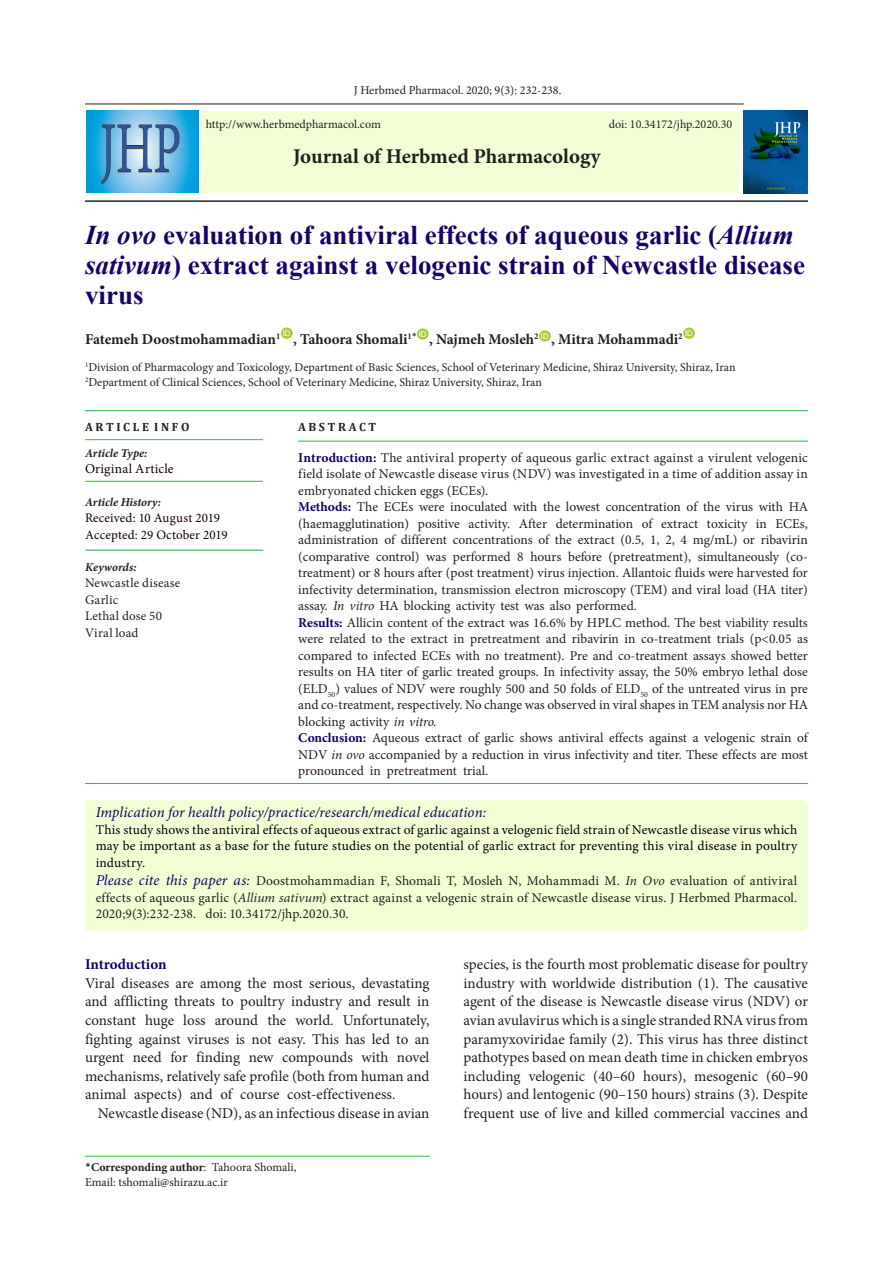
<style>
.page{position:relative;width:893px;height:1263px;background:#fff}
.page>*{position:absolute;margin:0;border:0;box-sizing:border-box;transform-origin:0 0}
.t1{font:700 27px/30px "Times New Roman";color:#190066}
.t2{font:700 21px "Minion Pro";color:#231f20}
.t3{font:15px/18.6px "Minion Pro";color:#231f20;text-align:justify}
.t4{font:700 15px "Minion Pro";color:#231f20}
.abstract{font:italic 15px "Minion Pro";letter-spacing:.005em;color:#190066}
.t5{font:700 15px "Minion Pro";letter-spacing:-.005em;color:#190066}
.abstract-2{font:13.5px/16.5px "Minion Pro";color:#231f20;text-align:justify}
.abstract-3{font:13.5px/16.5px "Minion Pro";letter-spacing:.015em;color:#00000b;text-align:justify}
.t6{font:13.5px "Minion Pro";letter-spacing:.025em;color:#170000}
.t7{font:13.05px "Minion Pro";letter-spacing:.015em;color:#231f20}
.t8{font:13.05px "Minion Pro";letter-spacing:.005em;color:#170000}
.t9{font:12px "Minion Pro";color:#231f20}
.t10{font:700 12px "Minion Pro";color:#231f20}
.t11{font:italic 700 12px "Minion Pro";color:#231f20}
.t12{font:700 12px "Cambria";color:#231f20}
.t13{font:7.8px "Arial";color:#fff}
.s1{font-style:italic}
.s2{font-weight:700;color:#190066}
.s3{font-weight:700;color:#190067}
.s4{font-style:italic;font-size:15px;color:#190066}
.s5{font-family:"Calibri";font-weight:400}
.s6{font-weight:400}
</style>
<div class="page">
<hr style="left:85px;top:104px;width:659px;height:1px;background:#231f20">
<hr style="left:85px;top:200px;width:723px;height:2px;background:#231f20">
<div style="left:201px;top:111px;width:538px;height:81px;background:#f2ffd6"></div>
<div style="left:281px;top:327px;width:12px;height:12px;background:#a6ce39;border-radius:50%"></div>
<div style="left:417px;top:328px;width:12px;height:12px;background:#a6ce39;border-radius:50%"></div>
<div style="left:539px;top:330px;width:12px;height:12px;background:#a6ce39;border-radius:50%"></div>
<div style="left:683px;top:327px;width:12px;height:12px;background:#a6ce39;border-radius:50%"></div>
<hr style="left:85px;top:1156px;width:344px;height:1px;background:#3ab54a">
<div style="left:85px;top:800px;width:723px;height:131px;background:#f2ffd5;border-radius:5px"></div>
<hr style="left:298px;top:441px;width:510px;height:1px;background:#35b44a">
<hr style="left:85px;top:410px;width:723px;height:1px;background:#30ad4a">
<hr style="left:85px;top:783px;width:723px;height:1px;background:#35b44a">
<hr style="left:85px;top:439px;width:178px;height:1px;background:#42b649">
<hr style="left:85px;top:550px;width:178px;height:1px;background:#2c9c47">
<hr style="left:85px;top:481px;width:178px;height:1px;background:#35b44a">
<img style="left:744px;top:111px;width:64px;height:83px">
<img style="left:85px;top:111px;width:114px;height:81px">
<p class="t9" style="left:354px;top:82px;width:209px">J Herbmed Pharmacol. 2020; 9(3): 232-238.</p>
<p class="t9" style="left:206px;top:116px;width:177px">http://www.herbmedpharmacol.com</p>
<p class="t9" style="left:609px;top:116px;width:125px">doi: 10.34172/jhp.2020.30</p>
<p class="t2" style="left:293px;top:142px;width:309px">Journal of Herbmed Pharmacology</p>
<p class="t1" style="left:85px;top:219px;width:721px"><span class="s1">In ovo</span> evaluation of antiviral effects of aqueous garlic (<span class="s1">Allium sativum</span>) extract against a velogenic strain of Newcastle disease virus</p>
<p class="t4" style="left:85px;top:329px;width:197px">Fatemeh Doostmohammadian<sup>1</sup></p>
<p class="t13" style="left:685px;top:328px;width:9px">ID</p>
<p class="t9" style="left:85px;top:360px;width:652px"><sup>1</sup>Division of Pharmacology and Toxicology, Department of Basic Sciences, School of Veterinary Medicine, Shiraz University, Shiraz, Iran</p>
<p class="t9" style="left:85px;top:374px;width:458px"><sup>2</sup>Department of Clinical Sciences, School of Veterinary Medicine, Shiraz University, Shiraz, Iran</p>
<p class="t13" style="left:283px;top:328px;width:9px">ID</p>
<p class="t4" style="left:293px;top:329px;width:125px">, Tahoora Shomali<sup>1</sup><sup>*</sup></p>
<p class="t13" style="left:419px;top:329px;width:9px">ID</p>
<p class="t4" style="left:429px;top:329px;width:111px">, Najmeh Mosleh<sup>2</sup></p>
<p class="t13" style="left:541px;top:331px;width:9px">ID</p>
<p class="t4" style="left:551px;top:329px;width:133px">, Mitra Mohammadi<sup>2</sup></p>
<p class="t12" style="left:85px;top:418px;width:106px">A R T I C L E I N F O</p>
<p class="t11" style="left:85px;top:444px;width:64px">Article Type:</p>
<p class="t6" style="left:85px;top:460px;width:90px">Original Article</p>
<p class="t11" style="left:85px;top:494px;width:78px">Article History:</p>
<p class="t8" style="left:85px;top:509px;width:136px">Received: 10 August 2019</p>
<p class="t8" style="left:85px;top:526px;width:144px">Accepted: 29 October 2019</p>
<p class="t11" style="left:85px;top:558px;width:53px">Keywords:</p>
<p class="t7" style="left:85px;top:574px;width:97px">Newcastle disease</p>
<p class="t7" style="left:85px;top:591px;width:35px">Garlic</p>
<p class="t7" style="left:85px;top:607px;width:78px">Lethal dose 50</p>
<p class="t7" style="left:85px;top:624px;width:55px">Viral load</p>
<p class="t12" style="left:298px;top:418px;width:80px">A B S T R A C T</p>
<p class="abstract-2" style="left:298px;top:449px;width:511px"><span class="s2">Introduction:</span> The antiviral property of aqueous garlic extract against a virulent velogenic field isolate of Newcastle disease virus (NDV) was investigated in a time of addition assay in embryonated chicken eggs (ECEs).</p>
<p class="abstract-2" style="left:298px;top:499px;width:511px"><span class="s3">Methods:</span> The ECEs were inoculated with the lowest concentration of the virus with HA (haemagglutination) positive activity. After determination of extract toxicity in ECEs, administration of different concentrations of the extract (0.5, 1, 2, 4 mg/mL) or ribavirin (comparative control) was performed 8 hours before (pretreatment), simultaneously (co&shy;treatment) or 8 hours after (post treatment) virus injection. Allantoic fluids were harvested for infectivity determination, transmission electron microscopy (TEM) and viral load (HA titer) assay. <span class="s1">In vitro</span> HA blocking activity test was also performed.</p>
<p class="abstract-2" style="left:298px;top:614px;width:511px"><span class="s3">Results:</span> Allicin content of the extract was 16.6% by HPLC method. The best viability results were related to the extract in pretreatment and ribavirin in co-treatment trials (p&lt;0.05 as compared to infected ECEs with no treatment). Pre and co-treatment assays showed better results on HA titer of garlic treated groups. In infectivity assay, the 50% embryo lethal dose (ELD<sub>50</sub>) values of NDV were roughly 500 and 50 folds of ELD<sub>50</sub> of the untreated virus in pre and co-treatment, respectively. No change was observed in viral shapes in TEM analysis nor HA blocking activity <span class="s1">in vitro.</span></p>
<p class="abstract-2" style="left:298px;top:730px;width:511px"><span class="s3">Conclusion:</span> Aqueous extract of garlic shows antiviral effects against a velogenic strain of NDV <span class="s1">in ovo</span> accompanied by a reduction in virus infectivity and titer. These effects are most pronounced in pretreatment trial.</p>
<p class="abstract" style="left:96px;top:802px;width:392px">Implication for health policy/practice/research/medical education:</p>
<p class="abstract-3" style="left:96px;top:821px;width:703px">This study shows the antiviral effects of aqueous extract of garlic against a velogenic field strain of Newcastle disease virus which may be important as a base for the future studies on the potential of garlic extract for preventing this viral disease in poultry industry.</p>
<p class="abstract-2" style="left:96px;top:872px;width:703px"><span class="s4">Please cite this paper as:</span> Doostmohammadian F, Shomali T, Mosleh N, Mohammadi M. <span class="s1">In Ovo</span> evaluation of antiviral effects of aqueous garlic (<span class="s1">Allium sativum</span>) extract against a velogenic strain of Newcastle disease virus. J Herbmed Pharmacol.<br>2020;9(3):232-238. doi: 10.34172/jhp.2020.30.</p>
<p class="t5" style="left:85px;top:954px;width:83px">Introduction</p>
<p class="t3" style="left:85px;top:974px;width:346px">Viral diseases are among the most serious, devastating and afflicting threats to poultry industry and result in constant huge loss around the world. Unfortunately, fighting against viruses is not easy. This has led to an urgent need for finding new compounds with novel mechanisms, relatively safe profile (both from human and animal aspects) and of course cost-effectiveness.</p>
<p class="t3" style="left:98px;top:1104px;width:333px">Newcastle disease (ND), as an infectious disease in avian</p>
<p class="t10" style="left:85px;top:1159px;width:213px"><span class="s5">*</span>Corresponding author<span class="s6">: Tahoora Shomali,</span></p>
<p class="t9" style="left:85px;top:1174px;width:144px">Email: tshomali@shirazu.ac.ir</p>
<p class="t3" style="left:463px;top:955px;width:346px">species, is the fourth most problematic disease for poultry industry with worldwide distribution (1). The causative agent of the disease is Newcastle disease virus (NDV) or avian avulavirus which is a single stranded RNA virus from paramyxoviridae family (2). This virus has three distinct pathotypes based on mean death time in chicken embryos including velogenic (40–60 hours), mesogenic (60–90 hours) and lentogenic (90–150 hours) strains (3). Despite frequent use of live and killed commercial vaccines and</p>
</div>
